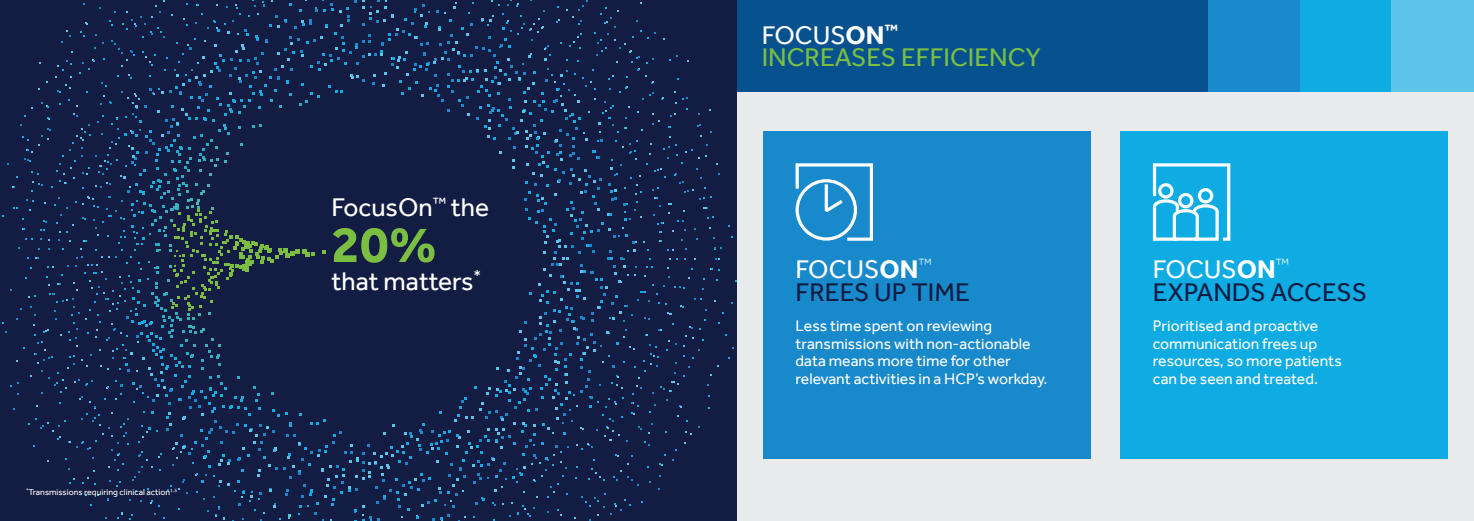
<style>
.page{position:relative;width:1474px;height:521px;background:#fff}
.page>*{position:absolute;margin:0;border:0;box-sizing:border-box;transform-origin:0 0}
.t1{font:700 52.5px "Effra";color:#7abe42}
.t2{font:26.25px/22.8px "Effra";color:#131c42}
.t3{font:26.25px/22.8px "Effra";color:#7abe42}
.t4{font:26.25px "Effra";color:#fff}
.t5{font:15.75px/17.5px "Effra";color:#fff}
.t6{font:8.75px "Effra";color:#fff}
.s1{color:#fff}
.s2{font-weight:700;color:#fff}
</style>
<div class="page">
<div style="left:737px;top:91px;width:736px;height:430px;background:#e9eaeb"></div>
<div style="left:737px;top:0;width:736px;height:91px;background:#07528e"></div>
<div style="left:2px;top:0;width:734px;height:521px;background:#131c42"></div>
<div style="left:1120px;top:131px;width:327px;height:327px;background:#0face3"></div>
<div style="left:763px;top:131px;width:327px;height:327px;background:#1889cb"></div>
<svg style="left:795px;top:163px;width:78px;height:78px"></svg>
<svg style="left:1152px;top:163px;width:78px;height:78px"></svg>
<div style="left:1390px;top:0;width:83px;height:91px;background:#5cc4e8"></div>
<div style="left:1299px;top:0;width:91px;height:91px;background:#0face3"></div>
<div style="left:1208px;top:0;width:91px;height:91px;background:#1889cb"></div>
<p class="t6" style="left:26px;top:487px;width:153px"><sup>*</sup>Transmissions requiring clinical action<sup>1,5</sup></p>
<h2 class="t4" style="left:331px;top:192px;width:159px">FocusOn<sup>™</sup> the</h2>
<h1 class="t1" style="left:331px;top:213px;width:107px">20%</h1>
<h2 class="t4" style="left:331px;top:266px;width:151px">that matters<sup>*</sup></h2>
<h2 class="t3" style="left:761px;top:23px;width:281px"><span class="s1">FOCUS</span><span class="s2">ON</span><sup>™<br></sup>INCREASES EFFICIENCY</h2>
<h2 class="t2" style="left:795px;top:257px;width:176px"><span class="s1">FOCUS</span><span class="s2">ON</span><sup>™<br></sup>FREES UP TIME</h2>
<p class="t5" style="left:795px;top:317px;width:253px">Less time spent on reviewing transmissions with non-actionable data means more time for other relevant activities in a HCP’s workday.</p>
<h2 class="t2" style="left:1152px;top:257px;width:215px"><span class="s1">FOCUS</span><span class="s2">ON</span><sup>™<br></sup>EXPANDS ACCESS</h2>
<p class="t5" style="left:1152px;top:317px;width:190px">Prioritised and proactive communication frees up resources, so more patients can be seen and treated.</p>
</div>
